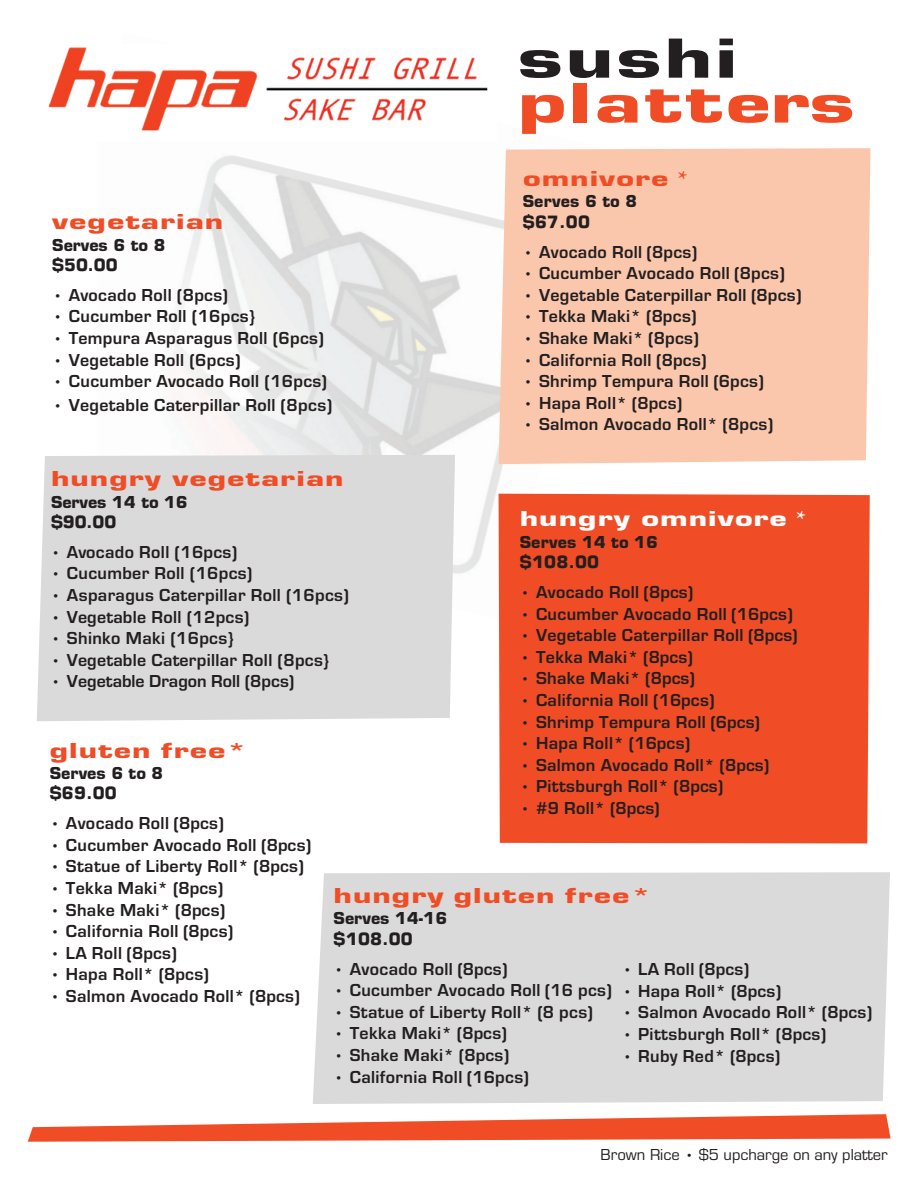
<style>
.page{position:relative;width:918px;height:1188px;background:#fff}
.page>*{position:absolute;margin:0;border:0;box-sizing:border-box;transform-origin:0 0}
.t1{font:58.65px "Eurostile Black DTC";letter-spacing:.03em;color:#f04d26;scale:1.5 1}
.t2{font:58.65px "Eurostile Black DTC";letter-spacing:.03em;color:#231f20;scale:1.5 1}
.t3{font:22.5px "Eurostile Black DTC";letter-spacing:.03em;color:#f04d26;scale:1.5 1}
.t4{font:22.5px "Eurostile Black DTC";letter-spacing:.03em;color:#fff;scale:1.5 1}
.t5{font:700 18px "Eurostile";letter-spacing:.02em;color:#231f20}
.t6{font:18px "Eurostile Black DTC";color:#231f20}
.t7{font:700 18px "Eurostile";color:#231f20}
.t8{font:18px "Eurostile Black DTC";letter-spacing:.02em;color:#231f20}
.t9{font:700 16.5px "Eurostile";letter-spacing:.02em;color:#231f20}
.t10{font:16.5px "Eurostile Roman DTC";color:#231f20}
.s1{font-family:"Eurostile Black DTC";font-weight:400}
.s2{font-family:"Minion Pro";font-weight:700}
.s3{font-family:"Eurostile";font-weight:700}
</style>
<div class="page">
<div style="left:313px;top:872px;width:577px;height:232px;background:#dbdada"></div>
<img style="left:172px;top:155px;width:399px;height:450px">
<div style="left:37px;top:455px;width:418px;height:266px;background:#dbdada"></div>
<div style="left:499px;top:148px;width:372px;height:316px;background:#fbc7ac"></div>
<svg style="left:28px;top:1114px;width:863px;height:28px"></svg>
<img style="left:48px;top:47px;width:440px;height:84px">
<div style="left:499px;top:494px;width:371px;height:349px;background:#f04d26"></div>
<p class="t3" style="left:52px;top:209px;width:116px">vegetarian</p>
<p class="t6" style="left:52px;top:235px;width:114px">Serves 6 to 8</p>
<p class="t9" style="left:52px;top:255px;width:67px">$50.00</p>
<p class="t5" style="left:52px;top:282px;width:177px"><span class="s1">•</span> Avocado Roll (8pcs)</p>
<p class="t5" style="left:52px;top:304px;width:205px"><span class="s1">•</span> Cucumber Roll (16pcs}</p>
<p class="t5" style="left:52px;top:325px;width:273px"><span class="s1">•</span> Tempura Asparagus Roll (6pcs)</p>
<p class="t5" style="left:52px;top:347px;width:190px"><span class="s1">•</span> Vegetable Roll (6pcs)</p>
<p class="t5" style="left:52px;top:368px;width:276px"><span class="s1">•</span> Cucumber Avocado Roll (16pcs)</p>
<p class="t5" style="left:52px;top:392px;width:281px"><span class="s1">•</span> Vegetable Caterpillar Roll (8pcs)</p>
<h1 class="t2" style="left:518px;top:26px;width:148px">sushi</h1>
<h1 class="t1" style="left:518px;top:71px;width:226px">platters</h1>
<p class="t3" style="left:523px;top:166px;width:111px">omnivore <span class="s2">*</span></p>
<p class="t6" style="left:523px;top:192px;width:116px">Serves 6 to 8</p>
<p class="t9" style="left:523px;top:211px;width:69px">$67.00</p>
<p class="t5" style="left:523px;top:239px;width:176px"><span class="s1">•</span> Avocado Roll (8pcs)</p>
<p class="t5" style="left:523px;top:260px;width:264px"><span class="s1">•</span> Cucumber Avocado Roll (8pcs)</p>
<p class="t5" style="left:523px;top:282px;width:280px"><span class="s1">•</span> Vegetable Caterpillar Roll (8pcs)</p>
<p class="t5" style="left:523px;top:304px;width:175px"><span class="s1">•</span> Tekka Maki* (8pcs)</p>
<p class="t5" style="left:523px;top:325px;width:178px"><span class="s1">•</span> Shake Maki* (8pcs)</p>
<p class="t5" style="left:523px;top:347px;width:185px"><span class="s1">•</span> California Roll (8pcs)</p>
<p class="t5" style="left:523px;top:368px;width:243px"><span class="s1">•</span> Shrimp Tempura Roll (6pcs)</p>
<p class="t5" style="left:523px;top:390px;width:161px"><span class="s1">•</span> Hapa Roll* (8pcs)</p>
<p class="t5" style="left:523px;top:412px;width:252px"><span class="s1">•</span> Salmon Avocado Roll* (8pcs)</p>
<p class="t3" style="left:51px;top:466px;width:197px">hungry vegetarian</p>
<p class="t6" style="left:51px;top:492px;width:138px">Serves 14 to 16</p>
<p class="t9" style="left:51px;top:512px;width:67px">$90.00</p>
<p class="t5" style="left:50px;top:539px;width:188px"><span class="s1">•</span> Avocado Roll (16pcs)</p>
<p class="t5" style="left:50px;top:561px;width:203px"><span class="s1">•</span> Cucumber Roll (16pcs)</p>
<p class="t5" style="left:50px;top:582px;width:300px"><span class="s1">•</span> Asparagus Caterpillar Roll (16pcs)</p>
<p class="t5" style="left:50px;top:604px;width:201px"><span class="s1">•</span> Vegetable Roll (12pcs)</p>
<p class="t5" style="left:50px;top:625px;width:185px"><span class="s1">•</span> Shinko Maki (16pcs}</p>
<p class="t5" style="left:50px;top:647px;width:281px"><span class="s1">•</span> Vegetable Caterpillar Roll (8pcs}</p>
<p class="t7" style="left:50px;top:669px;width:246px"><span class="s1">•</span> Vegetable Dragon Roll (8pcs)</p>
<p class="t4" style="left:520px;top:507px;width:192px">hungry omnivore <span class="s2">*</span></p>
<p class="t8" style="left:520px;top:532px;width:139px">Serves 14 to 16</p>
<p class="t9" style="left:520px;top:552px;width:81px">$108.00</p>
<p class="t5" style="left:520px;top:579px;width:175px"><span class="s1">•</span> Avocado Roll (8pcs)</p>
<p class="t5" style="left:520px;top:601px;width:275px"><span class="s1">•</span> Cucumber Avocado Roll (16pcs)</p>
<p class="t5" style="left:520px;top:622px;width:280px"><span class="s1">•</span> Vegetable Caterpillar Roll (8pcs)</p>
<p class="t5" style="left:520px;top:644px;width:175px"><span class="s1">•</span> Tekka Maki* (8pcs)</p>
<p class="t5" style="left:520px;top:665px;width:177px"><span class="s1">•</span> Shake Maki* (8pcs)</p>
<p class="t5" style="left:520px;top:687px;width:196px"><span class="s1">•</span> California Roll (16pcs)</p>
<p class="t5" style="left:520px;top:709px;width:242px"><span class="s1">•</span> Shrimp Tempura Roll (6pcs)</p>
<p class="t5" style="left:520px;top:730px;width:172px"><span class="s1">•</span> Hapa Roll* (16pcs)</p>
<p class="t5" style="left:520px;top:752px;width:251px"><span class="s1">•</span> Salmon Avocado Roll* (8pcs)</p>
<p class="t5" style="left:520px;top:773px;width:205px"><span class="s1">•</span> Pittsburgh Roll* (8pcs)</p>
<p class="t5" style="left:520px;top:795px;width:141px"><span class="s1">•</span> #9 Roll* (8pcs)</p>
<p class="t3" style="left:50px;top:738px;width:133px">gluten free<span class="s3">*</span></p>
<p class="t6" style="left:50px;top:763px;width:115px">Serves 6 to 8</p>
<p class="t9" style="left:50px;top:783px;width:69px">$69.00</p>
<p class="t5" style="left:50px;top:810px;width:176px"><span class="s1">•</span> Avocado Roll (8pcs)</p>
<p class="t5" style="left:50px;top:832px;width:263px"><span class="s1">•</span> Cucumber Avocado Roll (8pcs)</p>
<p class="t5" style="left:50px;top:854px;width:256px"><span class="s1">•</span> Statue of Liberty Roll* (8pcs)</p>
<p class="t5" style="left:50px;top:875px;width:175px"><span class="s1">•</span> Tekka Maki* (8pcs)</p>
<p class="t5" style="left:50px;top:897px;width:177px"><span class="s1">•</span> Shake Maki* (8pcs)</p>
<p class="t5" style="left:50px;top:918px;width:185px"><span class="s1">•</span> California Roll (8pcs)</p>
<p class="t5" style="left:50px;top:940px;width:129px"><span class="s1">•</span> LA Roll (8pcs)</p>
<p class="t5" style="left:50px;top:962px;width:161px"><span class="s1">•</span> Hapa Roll* (8pcs)</p>
<p class="t5" style="left:50px;top:983px;width:252px"><span class="s1">•</span> Salmon Avocado Roll* (8pcs)</p>
<p class="t3" style="left:334px;top:883px;width:213px">hungry gluten free<span class="s3">*</span></p>
<p class="t6" style="left:334px;top:909px;width:115px">Serves 14-16</p>
<p class="t9" style="left:334px;top:928px;width:81px">$108.00</p>
<p class="t5" style="left:334px;top:956px;width:176px"><span class="s1">•</span> Avocado Roll (8pcs)</p>
<p class="t5" style="left:334px;top:977px;width:280px"><span class="s1">•</span> Cucumber Avocado Roll (16 pcs)</p>
<p class="t5" style="left:334px;top:999px;width:261px"><span class="s1">•</span> Statue of Liberty Roll* (8 pcs)</p>
<p class="t5" style="left:334px;top:1020px;width:175px"><span class="s1">•</span> Tekka Maki* (8pcs)</p>
<p class="t5" style="left:334px;top:1042px;width:177px"><span class="s1">•</span> Shake Maki* (8pcs)</p>
<p class="t5" style="left:334px;top:1064px;width:197px"><span class="s1">•</span> California Roll (16pcs)</p>
<p class="t5" style="left:622px;top:956px;width:129px"><span class="s1">•</span> LA Roll (8pcs)</p>
<p class="t5" style="left:622px;top:978px;width:161px"><span class="s1">•</span> Hapa Roll* (8pcs)</p>
<p class="t5" style="left:622px;top:1000px;width:252px"><span class="s1">•</span> Salmon Avocado Roll* (8pcs)</p>
<p class="t5" style="left:622px;top:1021px;width:206px"><span class="s1">•</span> Pittsburgh Roll* (8pcs)</p>
<p class="t5" style="left:622px;top:1043px;width:160px"><span class="s1">•</span> Ruby Red* (8pcs)</p>
<p class="t10" style="left:601px;top:1146px;width:289px">Brown Rice • $5 upcharge on any platter</p>
</div>
